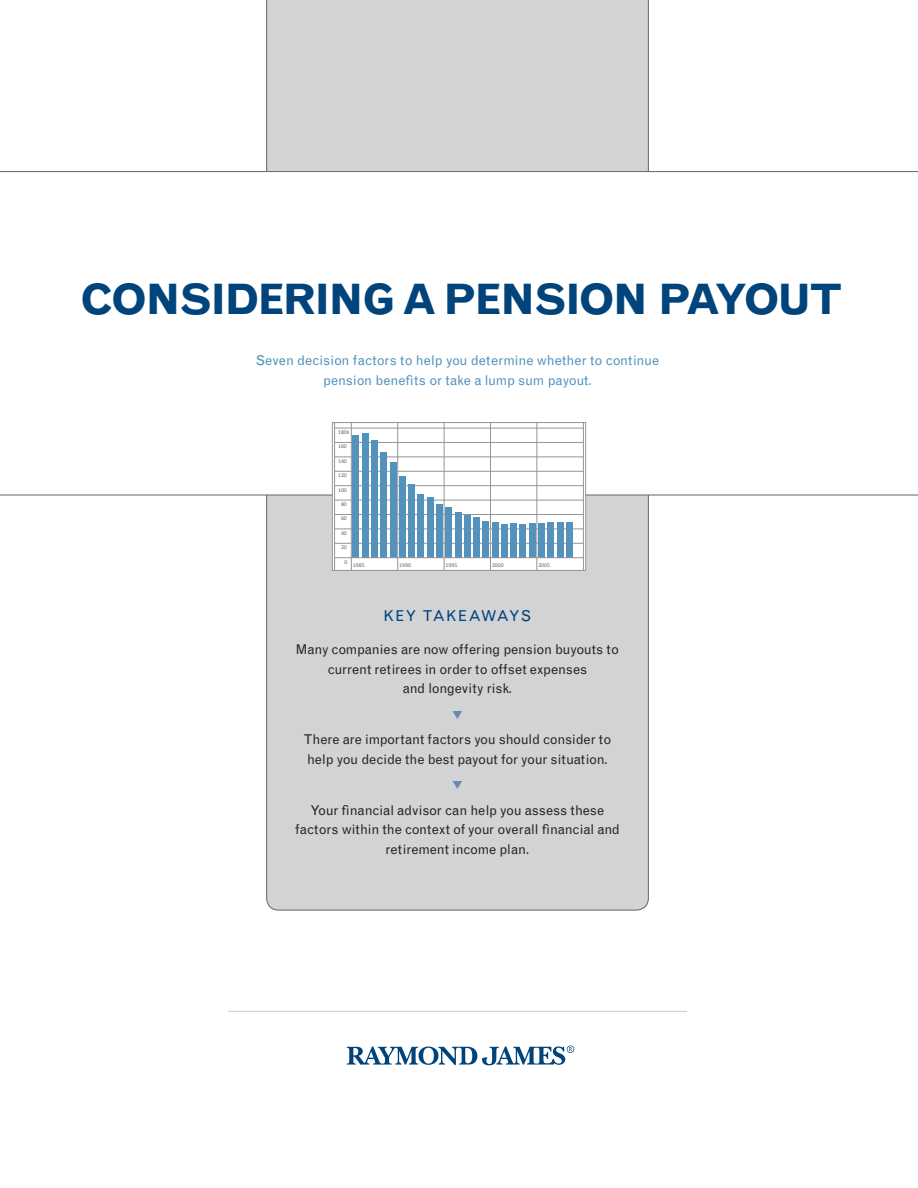
<style>
.page{position:relative;width:918px;height:1188px;background:#fff}
.page>*{position:absolute;margin:0;border:0;box-sizing:border-box;transform-origin:0 0}
.t1{font:700 42px "Grotesque MTRJ Corrected";letter-spacing:-.05em;color:#00447b}
.t2{font:15px "Grotesque MTRJ Corrected";letter-spacing:.075em;color:#00447b}
.t3{font:13.5px/19.5px "Grotesque MTRJ Corrected";letter-spacing:-.005em;color:#262324;text-align:center}
.t4{font:13.5px/19.5px "Grotesque MTRJ Corrected";letter-spacing:-.005em;color:#5292bd;text-align:center}
.t5{font:5.7px "Calibri";color:#636366}
</style>
<div class="page">
<svg style="left:347px;top:1046px;width:227px;height:19px"></svg>
<hr style="left:228px;top:1011px;width:459px;height:1px;background:#c7c8ca">
<div style="left:266px;top:0;width:383px;height:910px;background:#d2d3d5"></div>
<div style="left:30px;top:172px;width:854px;height:323px;background:#fff"></div>
<hr style="left:0;top:171px;width:918px;height:1px;background:#656568">
<hr style="left:0;top:495px;width:918px;height:1px;background:#656568">
<div style="left:332px;top:423px;width:254px;height:147px;background:#fff"></div>
<div style="left:334px;top:423px;width:250px;height:147px;border:1px solid #939598"></div>
<hr style="left:351px;top:423px;width:1px;height:147px;background:#939598">
<hr style="left:397px;top:423px;width:1px;height:147px;background:#939598">
<hr style="left:444px;top:423px;width:1px;height:147px;background:#939598">
<hr style="left:490px;top:423px;width:1px;height:147px;background:#939598">
<hr style="left:537px;top:423px;width:1px;height:147px;background:#939598">
<hr style="left:335px;top:428px;width:248px;height:1px;background:#939598">
<hr style="left:335px;top:442px;width:248px;height:1px;background:#939598">
<hr style="left:335px;top:457px;width:248px;height:1px;background:#939598">
<hr style="left:335px;top:471px;width:248px;height:1px;background:#939598">
<hr style="left:335px;top:485px;width:248px;height:1px;background:#939598">
<hr style="left:335px;top:500px;width:248px;height:1px;background:#939598">
<hr style="left:335px;top:514px;width:248px;height:1px;background:#939598">
<hr style="left:335px;top:529px;width:248px;height:1px;background:#939598">
<hr style="left:335px;top:543px;width:248px;height:1px;background:#939598">
<div style="left:353px;top:435px;width:6px;height:123px;background:#5292bd"></div>
<div style="left:362px;top:433px;width:6px;height:125px;background:#5292bd"></div>
<div style="left:371px;top:440px;width:7px;height:118px;background:#5292bd"></div>
<div style="left:381px;top:452px;width:6px;height:106px;background:#5292bd"></div>
<div style="left:390px;top:462px;width:6px;height:96px;background:#5292bd"></div>
<div style="left:399px;top:476px;width:6px;height:82px;background:#5292bd"></div>
<div style="left:409px;top:484px;width:6px;height:74px;background:#5292bd"></div>
<div style="left:418px;top:494px;width:6px;height:64px;background:#5292bd"></div>
<div style="left:427px;top:497px;width:6px;height:61px;background:#5292bd"></div>
<div style="left:436px;top:504px;width:7px;height:54px;background:#5292bd"></div>
<div style="left:446px;top:508px;width:6px;height:50px;background:#5292bd"></div>
<div style="left:455px;top:512px;width:6px;height:46px;background:#5292bd"></div>
<div style="left:464px;top:515px;width:6px;height:43px;background:#5292bd"></div>
<div style="left:473px;top:517px;width:7px;height:41px;background:#5292bd"></div>
<div style="left:483px;top:522px;width:6px;height:36px;background:#5292bd"></div>
<div style="left:492px;top:522px;width:6px;height:36px;background:#5292bd"></div>
<div style="left:501px;top:524px;width:6px;height:34px;background:#5292bd"></div>
<div style="left:511px;top:523px;width:6px;height:35px;background:#5292bd"></div>
<div style="left:520px;top:524px;width:6px;height:34px;background:#5292bd"></div>
<div style="left:529px;top:523px;width:6px;height:35px;background:#5292bd"></div>
<div style="left:538px;top:523px;width:7px;height:35px;background:#5292bd"></div>
<div style="left:548px;top:522px;width:6px;height:36px;background:#5292bd"></div>
<div style="left:557px;top:522px;width:6px;height:36px;background:#5292bd"></div>
<div style="left:566px;top:523px;width:6px;height:35px;background:#5292bd"></div>
<hr style="left:335px;top:557px;width:248px;height:1px;background:#939598">
<div style="left:332px;top:422px;width:254px;height:149px;border:1px solid #949699"></div>
<svg style="left:453px;top:711px;width:9px;height:8px"></svg>
<svg style="left:453px;top:781px;width:9px;height:8px"></svg>
<h1 class="t1" style="left:80px;top:275px;width:765px">CONSIDERING A PENSION PAYOUT</h1>
<p class="t4" style="left:256px;top:351px;width:405px">Seven decision factors to help you determine whether to continue pension benefits or take a lump sum payout.</p>
<p class="t5" style="left:338px;top:429px;width:13px">180k</p>
<p class="t5" style="left:338px;top:443px;width:10px">160</p>
<p class="t5" style="left:338px;top:457px;width:10px">140</p>
<p class="t5" style="left:338px;top:472px;width:10px">120</p>
<p class="t5" style="left:338px;top:486px;width:10px">100</p>
<p class="t5" style="left:341px;top:501px;width:7px">80</p>
<p class="t5" style="left:341px;top:515px;width:7px">60</p>
<p class="t5" style="left:341px;top:529px;width:7px">40</p>
<p class="t5" style="left:341px;top:544px;width:7px">20</p>
<p class="t5" style="left:345px;top:558px;width:4px">0</p>
<p class="t5" style="left:353px;top:561px;width:13px">1985</p>
<p class="t5" style="left:399px;top:562px;width:13px">1990</p>
<p class="t5" style="left:446px;top:562px;width:13px">1995</p>
<p class="t5" style="left:492px;top:562px;width:13px">2000</p>
<p class="t5" style="left:538px;top:562px;width:13px">2005</p>
<p class="t2" style="left:384px;top:607px;width:149px">KEY TAKEAWAYS</p>
<p class="t3" style="left:296px;top:640px;width:325px">Many companies are now offering pension buyouts to current retirees in order to offset expenses<br>and longevity risk.</p>
<p class="t3" style="left:304px;top:730px;width:309px;text-align:left">There are important factors you should consider to help you decide the best payout for your situation.</p>
<p class="t3" style="left:295px;top:800px;width:326px">Your financial advisor can help you assess these factors within the context of your overall financial and retirement income plan.</p>
</div>
